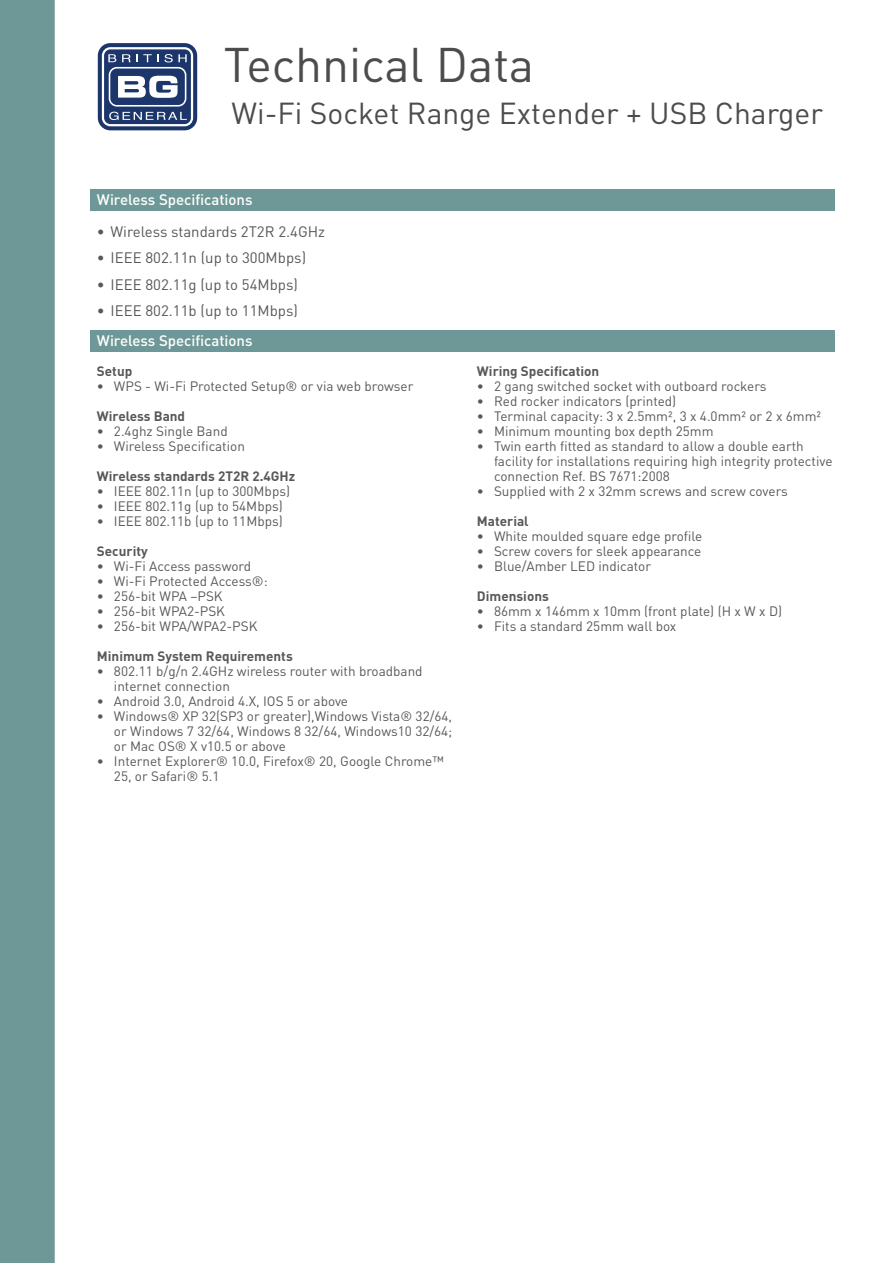
<style>
.page{position:relative;width:893px;height:1263px;background:#fff}
.page>*{position:absolute;margin:0;border:0;box-sizing:border-box;transform-origin:0 0}
.t1{font:48px "DIN Pro";color:#4b4c4d}
.t2{font:30px "DIN Pro";color:#4b4c4d}
.t3{font:15px "DIN Pro";color:#57585a}
.t4{font:500 15px "DIN Pro";color:#fff}
.t5{font:13.5px/15px "DIN Pro";color:#57585a}
.t6{font:700 13.5px "DIN Pro";color:#57585a}
</style>
<div class="page">
<div style="left:98px;top:43px;width:99px;height:87px;background:linear-gradient(to right,#1c366c,#1c366c);border-radius:13px"></div>
<svg style="left:102px;top:47px;width:91px;height:79px"></svg>
<div style="left:0;top:0;width:55px;height:1263px;background:#6e9897"></div>
<div style="left:90px;top:189px;width:745px;height:22px;background:#6e9897"></div>
<div style="left:90px;top:330px;width:745px;height:22px;background:#6e9897"></div>
<h1 class="t1" style="left:224px;top:32px;width:312px">Technical Data</h1>
<h2 class="t2" style="left:231px;top:93px;width:593px">Wi-Fi Socket Range Extender + USB Charger</h2>
<p class="t4" style="left:97px;top:189px;width:157px">Wireless Specifications</p>
<p class="t3" style="left:97px;top:221px;width:230px">• Wireless standards 2T2R 2.4GHz</p>
<p class="t3" style="left:97px;top:247px;width:211px">• IEEE 802.11n (up to 300Mbps)</p>
<p class="t3" style="left:97px;top:274px;width:203px">• IEEE 802.11g (up to 54Mbps)</p>
<p class="t3" style="left:97px;top:300px;width:203px">• IEEE 802.11b (up to 11Mbps)</p>
<p class="t4" style="left:97px;top:330px;width:157px">Wireless Specifications</p>
<p class="t6" style="left:97px;top:362px;width:37px">Setup</p>
<p class="t5" style="left:97px;top:378px;width:318px">• WPS - Wi-Fi Protected Setup® or via web browser</p>
<p class="t6" style="left:97px;top:407px;width:90px">Wireless Band</p>
<p class="t5" style="left:97px;top:423px;width:132px">• 2.4ghz Single Band</p>
<p class="t5" style="left:97px;top:438px;width:149px">• Wireless Specification</p>
<p class="t6" style="left:97px;top:467px;width:200px">Wireless standards 2T2R 2.4GHz</p>
<p class="t5" style="left:97px;top:483px;width:195px">• IEEE 802.11n (up to 300Mbps)</p>
<p class="t5" style="left:97px;top:498px;width:187px">• IEEE 802.11g (up to 54Mbps)</p>
<p class="t5" style="left:97px;top:513px;width:187px">• IEEE 802.11b (up to 11Mbps)</p>
<p class="t6" style="left:97px;top:542px;width:52px">Security</p>
<p class="t5" style="left:97px;top:558px;width:156px">• Wi-Fi Access password</p>
<p class="t5" style="left:97px;top:573px;width:172px">• Wi-Fi Protected Access®:</p>
<p class="t5" style="left:97px;top:588px;width:127px">• 256-bit WPA –PSK</p>
<p class="t5" style="left:97px;top:603px;width:130px">• 256-bit WPA2-PSK</p>
<p class="t5" style="left:97px;top:618px;width:162px">• 256-bit WPA/WPA2-PSK</p>
<p class="t6" style="left:97px;top:647px;width:197px">Minimum System Requirements</p>
<p class="t5" style="left:114px;top:663px;width:310px;text-indent:-17px">• 802.11 b/g/n 2.4GHz wireless router with broadband internet connection</p>
<p class="t5" style="left:97px;top:693px;width:253px">• Android 3.0, Android 4.X, IOS 5 or above</p>
<p class="t5" style="left:114px;top:708px;width:340px;text-align:justify;text-indent:-17px">• Windows® XP 32(SP3 or greater),Windows Vista® 32/64, or Windows 7 32/64, Windows 8 32/64, Windows10 32/64; or Mac OS® X v10.5 or above</p>
<p class="t5" style="left:114px;top:753px;width:331px;text-indent:-17px">• Internet Explorer® 10.0, Firefox® 20, Google Chrome™<br>25, or Safari® 5.1</p>
<p class="t6" style="left:477px;top:362px;width:124px">Wiring Specification</p>
<p class="t5" style="left:477px;top:378px;width:291px">• 2 gang switched socket with outboard rockers</p>
<p class="t5" style="left:477px;top:393px;width:201px">• Red rocker indicators (printed)</p>
<p class="t5" style="left:477px;top:408px;width:346px">• Terminal capacity: 3 x 2.5mm², 3 x 4.0mm² or 2 x 6mm²</p>
<p class="t5" style="left:477px;top:423px;width:238px">• Minimum mounting box depth 25mm</p>
<p class="t5" style="left:494px;top:438px;width:340px;text-indent:-17px">• Twin earth fitted as standard to allow a double earth facility for installations requiring high integrity protective connection Ref. BS 7671:2008</p>
<p class="t5" style="left:477px;top:483px;width:312px">• Supplied with 2 x 32mm screws and screw covers</p>
<p class="t6" style="left:477px;top:512px;width:53px">Material</p>
<p class="t5" style="left:477px;top:528px;width:227px">• White moulded square edge profile</p>
<p class="t5" style="left:477px;top:543px;width:226px">• Screw covers for sleek appearance</p>
<p class="t5" style="left:477px;top:558px;width:176px">• Blue/Amber LED indicator</p>
<p class="t6" style="left:477px;top:587px;width:73px">Dimensions</p>
<p class="t5" style="left:477px;top:603px;width:307px">• 86mm x 146mm x 10mm (front plate) (H x W x D)</p>
<p class="t5" style="left:477px;top:618px;width:201px">• Fits a standard 25mm wall box</p>
</div>
